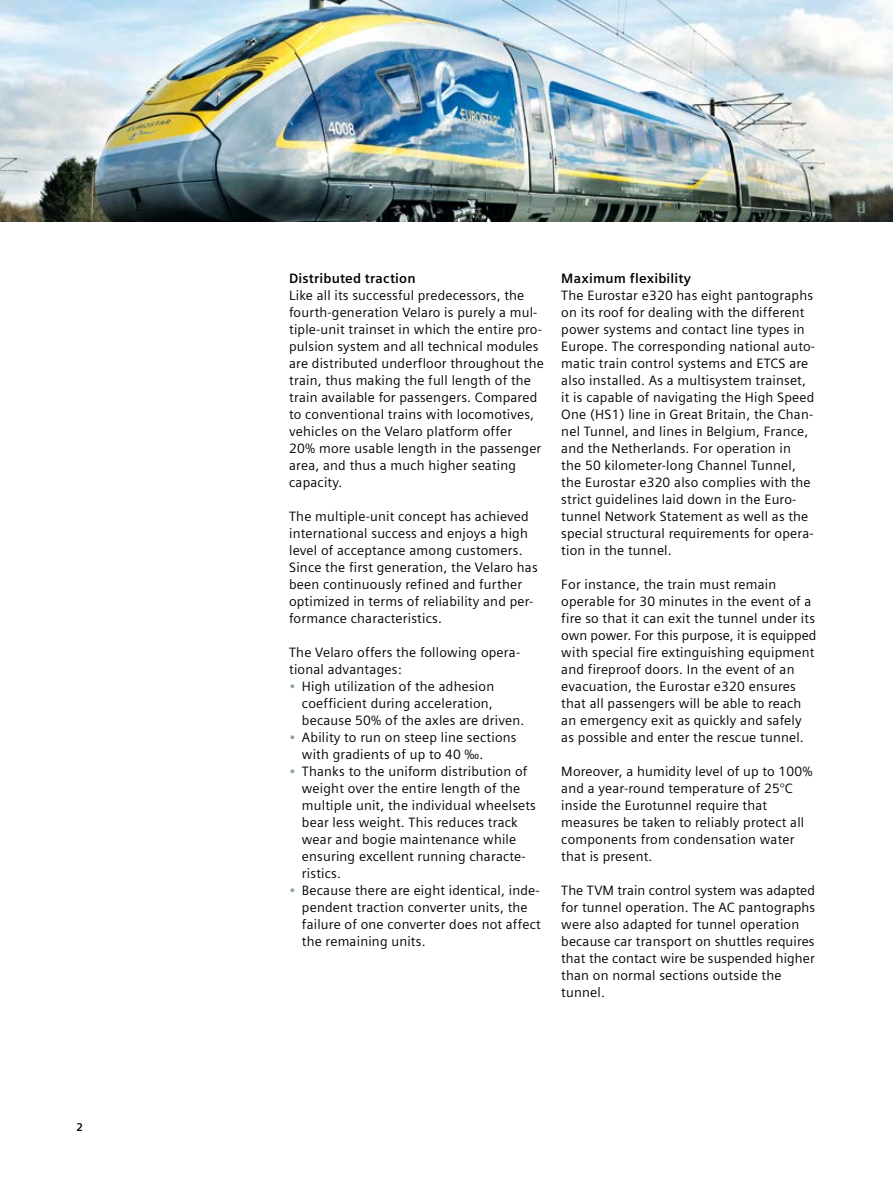
<style>
.page{position:relative;width:893px;height:1191px;background:#fff}
.page>*{position:absolute;margin:0;border:0;box-sizing:border-box;transform-origin:0 0}
.t1{font:13.5px/17px "Siemens Sans";letter-spacing:.015em;color:#000}
.t2{font:700 13.5px "Siemens Sans";letter-spacing:.015em;color:#000}
.t3{font:700 11.25px "Siemens Sans";color:#000}
.s1{color:#8ba4af}
</style>
<div class="page">
<img style="left:0;top:0;width:893px;height:221px">
<p class="t3" style="left:77px;top:1120px;width:8px">2</p>
<p class="t2" style="left:289px;top:270px;width:128px">Distributed traction</p>
<p class="t1" style="left:289px;top:286px;width:256px">Like all its successful predecessors, the fourth-generation Velaro is purely a mul&shy;tiple-unit trainset in which the entire pro&shy;pulsion system and all technical modules are distributed underfloor throughout the train, thus making the full length of the train available for passengers. Compared to conventional trains with locomotives, vehicles on the Velaro platform offer<br>20% more usable length in the passenger area, and thus a much higher seating capacity.</p>
<p class="t1" style="left:289px;top:508px;width:250px">The multiple-unit concept has achieved international success and enjoys a high level of acceptance among customers.<br>Since the first generation, the Velaro has been continuously refined and further optimized in terms of reliability and per&shy;formance characteristics.</p>
<p class="t1" style="left:289px;top:644px;width:233px">The Velaro offers the following opera&shy;tional advantages:</p>
<p class="t1" style="left:302px;top:678px;width:224px;text-indent:-13px"><span class="s1">•</span> High utilization of the adhesion coefficient during acceleration, because 50% of the axles are driven.</p>
<p class="t1" style="left:302px;top:729px;width:216px;text-indent:-13px"><span class="s1">•</span> Ability to run on steep line sections with gradients of up to 40 ‰.</p>
<p class="t1" style="left:302px;top:763px;width:235px;text-indent:-13px"><span class="s1">•</span> Thanks to the uniform distribution of weight over the entire length of the multiple unit, the individual wheelsets bear less weight. This reduces track wear and bogie maintenance while ensuring excellent running characte&shy;ristics.</p>
<p class="t1" style="left:302px;top:882px;width:240px;text-indent:-13px"><span class="s1">•</span> Because there are eight identical, inde&shy;pendent traction converter units, the failure of one converter does not affect the remaining units.</p>
<p class="t2" style="left:561px;top:270px;width:131px">Maximum flexibility</p>
<p class="t1" style="left:561px;top:287px;width:255px">The Eurostar e320 has eight pantographs on its roof for dealing with the different power systems and contact line types in Europe. The corresponding national auto&shy;matic train control systems and ETCS are also installed. As a multisystem trainset, it is capable of navigating the High Speed One (HS1) line in Great Britain, the Chan&shy;nel Tunnel, and lines in Belgium, France, and the Netherlands. For operation in<br>the 50 kilometer-long Channel Tunnel, the Eurostar e320 also complies with the strict guidelines laid down in the Euro&shy;tunnel Network Statement as well as the special structural requirements for opera&shy;tion in the tunnel.</p>
<p class="t1" style="left:561px;top:576px;width:257px">For instance, the train must remain operable for 30 minutes in the event of a fire so that it can exit the tunnel under its own power. For this purpose, it is equipped with special fire extinguishing equipment and fireproof doors. In the event of an evacuation, the Eurostar e320 ensures that all passengers will be able to reach an emergency exit as quickly and safely as possible and enter the rescue tunnel.</p>
<p class="t1" style="left:561px;top:763px;width:253px">Moreover, a humidity level of up to 100% and a year-round temperature of 25°C inside the Eurotunnel require that measures be taken to reliably protect all components from condensation water that is present.</p>
<p class="t1" style="left:561px;top:882px;width:255px">The TVM train control system was adapted for tunnel operation. The AC pantographs were also adapted for tunnel operation because car transport on shuttles requires that the contact wire be suspended higher than on normal sections outside the tunnel.</p>
</div>
